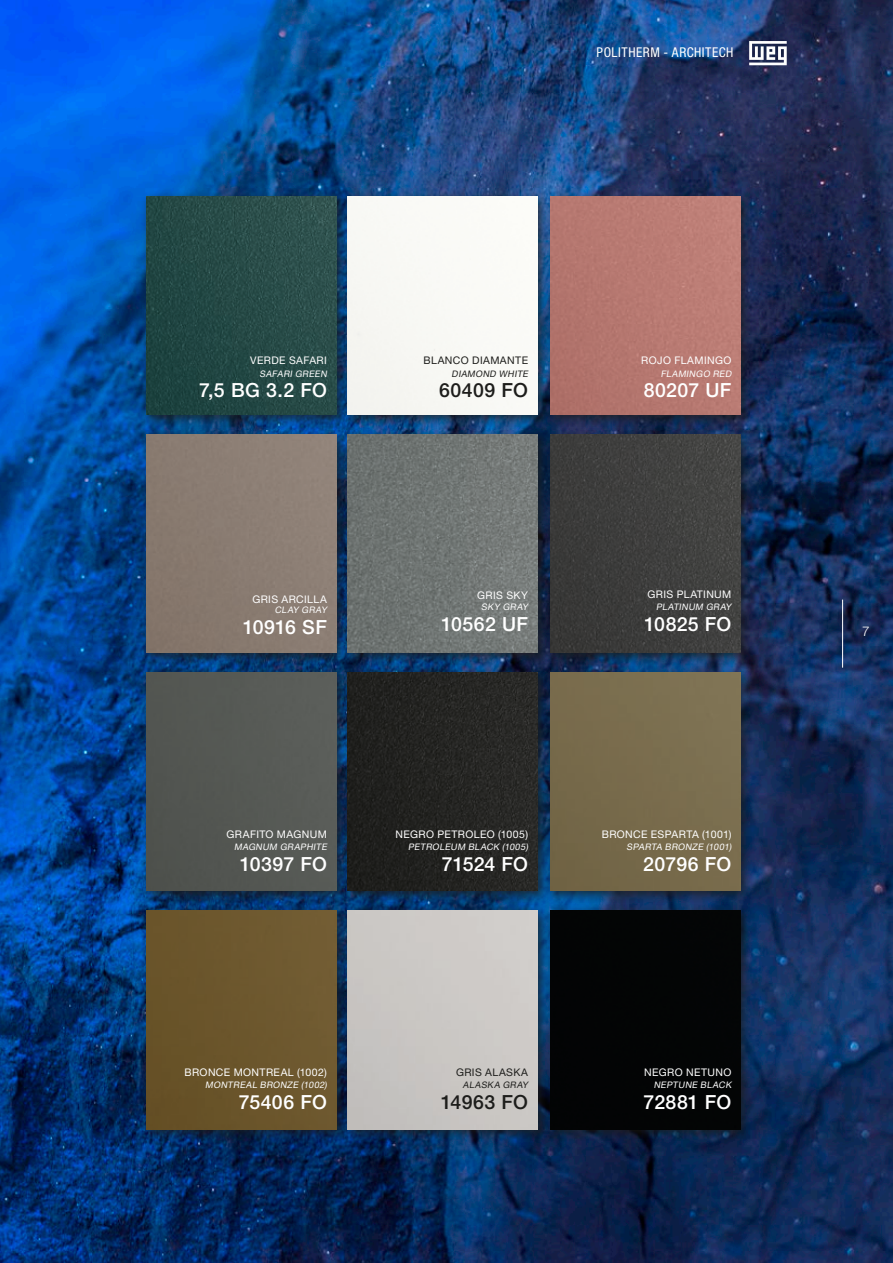
<style>
.page{position:relative;width:893px;height:1263px;background:#fff}
.page>*{position:absolute;margin:0;border:0;box-sizing:border-box;transform-origin:0 0}
.t1{font:500 19.5px "Helvetica Neue LT Pro";letter-spacing:.01em;color:#fff}
.t2{font:500 19.5px "Helvetica Neue LT Pro";letter-spacing:.025em;color:#1d1d1b}
.t3{font:condensed 13.5px "Helvetica Neue LT Pro";letter-spacing:.035em;color:#fff}
.t4{font:300 13.5px "Helvetica Neue LT Pro";color:#fff}
.t5{font:10.5px "Helvetica Neue LT Pro";letter-spacing:.035em;color:#fff}
.t6{font:10.5px "Helvetica Neue LT Pro";letter-spacing:.04em;color:#1d1d1b}
.t7{font:italic 9px "Helvetica Neue LT Pro";color:#fff}
.t8{font:italic 9px "Helvetica Neue LT Pro";color:#1d1d1b}
</style>
<div class="page">
<img style="left:0;top:0;width:893px;height:1263px">
<svg style="left:749px;top:41px;width:38px;height:24px"></svg>
<div style="left:342px;top:190px;width:208px;height:237px;background:#1d1d1b;opacity:.75"></div>
<div style="left:349px;top:196px;width:189px;height:219px;background:#f9f9f5"></div>
<div style="left:342px;top:428px;width:208px;height:237px;background:#1d1d1b;opacity:.75"></div>
<img style="left:349px;top:434px;width:189px;height:219px">
<div style="left:342px;top:666px;width:208px;height:237px;background:#1d1d1b;opacity:.75"></div>
<img style="left:349px;top:672px;width:189px;height:219px">
<div style="left:342px;top:904px;width:208px;height:237px;background:#1d1d1b;opacity:.75"></div>
<div style="left:349px;top:910px;width:189px;height:219px;background:#cac7c4"></div>
<div style="left:545px;top:190px;width:208px;height:237px;background:#1d1d1b;opacity:.75"></div>
<img style="left:551px;top:196px;width:189px;height:219px">
<div style="left:545px;top:428px;width:208px;height:237px;background:#1d1d1b;opacity:.75"></div>
<img style="left:551px;top:434px;width:189px;height:219px">
<div style="left:545px;top:666px;width:208px;height:237px;background:#1d1d1b;opacity:.75"></div>
<div style="left:551px;top:672px;width:189px;height:219px;background:#796c4d"></div>
<div style="left:545px;top:904px;width:208px;height:237px;background:#1d1d1b;opacity:.75"></div>
<div style="left:551px;top:910px;width:189px;height:219px;background:#030505"></div>
<div style="left:141px;top:428px;width:208px;height:237px;background:#1d1d1b;opacity:.75"></div>
<div style="left:147px;top:434px;width:189px;height:219px;background:#8a7c72"></div>
<div style="left:141px;top:666px;width:208px;height:237px;background:#1d1d1b;opacity:.75"></div>
<div style="left:147px;top:672px;width:189px;height:219px;background:#555854"></div>
<div style="left:141px;top:904px;width:208px;height:237px;background:#1d1d1b;opacity:.75"></div>
<div style="left:147px;top:910px;width:189px;height:219px;background:#6c562d"></div>
<div style="left:141px;top:190px;width:208px;height:237px;background:#1d1d1b;opacity:.75"></div>
<img style="left:147px;top:196px;width:189px;height:219px">
<hr style="left:842px;top:600px;width:1px;height:68px;background:#fff">
<p class="t3" style="left:568px;top:45px;width:167px">POLITHERM - Linha Arquitetura</p>
<p class="t3" style="left:597px;top:45px;width:138px">POLITHERM - ARCHITECH</p>
<p class="t5" style="left:250px;top:354px;width:78px">VERDE SAFARI</p>
<p class="t7" style="left:259px;top:368px;width:71px">SAFARI GREEN</p>
<h1 class="t1" style="left:199px;top:379px;width:129px">7,5 BG 3.2 FO</h1>
<p class="t5" style="left:252px;top:592px;width:76px">GRIS ARCILLA</p>
<p class="t7" style="left:275px;top:605px;width:55px">CLAY GRAY</p>
<h1 class="t1" style="left:243px;top:615px;width:86px">10916 SF</h1>
<p class="t6" style="left:423px;top:354px;width:106px">BLANCO DIAMANTE</p>
<p class="t8" style="left:452px;top:368px;width:80px">DIAMOND WHITE</p>
<h1 class="t2" style="left:439px;top:379px;width:90px">60409 FO</h1>
<p class="t5" style="left:477px;top:589px;width:52px">GRIS SKY</p>
<p class="t7" style="left:481px;top:601px;width:50px">SKY GRAY</p>
<h1 class="t1" style="left:441px;top:612px;width:88px">10562 UF</h1>
<p class="t5" style="left:641px;top:354px;width:92px">ROJO FLAMINGO</p>
<p class="t7" style="left:661px;top:368px;width:74px">FLAMINGO RED</p>
<h1 class="t1" style="left:644px;top:379px;width:89px">80207 UF</h1>
<p class="t5" style="left:648px;top:587px;width:85px">GRIS PLATINUM</p>
<p class="t7" style="left:656px;top:601px;width:79px">PLATINUM GRAY</p>
<h1 class="t1" style="left:644px;top:612px;width:89px">10825 FO</h1>
<p class="t5" style="left:227px;top:827px;width:102px">GRAFITO MAGNUM</p>
<p class="t7" style="left:234px;top:841px;width:96px">MAGNUM GRAPHITE</p>
<h1 class="t1" style="left:240px;top:852px;width:89px">10397 FO</h1>
<p class="t5" style="left:395px;top:827px;width:134px">NEGRO PETROLEO (1005)</p>
<p class="t7" style="left:408px;top:841px;width:122px">PETROLEUM BLACK (1005)</p>
<h1 class="t1" style="left:442px;top:852px;width:88px">71524 FO</h1>
<p class="t5" style="left:602px;top:827px;width:131px">BRONCE ESPARTA (1001)</p>
<p class="t7" style="left:626px;top:841px;width:106px">SPARTA BRONZE (1001)</p>
<h1 class="t1" style="left:643px;top:852px;width:90px">20796 FO</h1>
<p class="t5" style="left:185px;top:1065px;width:144px">BRONCE MONTREAL (1002)</p>
<p class="t7" style="left:205px;top:1079px;width:123px">MONTREAL BRONZE (1002)</p>
<h1 class="t1" style="left:239px;top:1090px;width:90px">75406 FO</h1>
<p class="t6" style="left:456px;top:1065px;width:74px">GRIS ALASKA</p>
<p class="t8" style="left:463px;top:1079px;width:68px">ALASKA GRAY</p>
<h1 class="t2" style="left:441px;top:1090px;width:89px">14963 FO</h1>
<p class="t5" style="left:644px;top:1065px;width:89px">NEGRO NETUNO</p>
<p class="t7" style="left:654px;top:1079px;width:81px">NEPTUNE BLACK</p>
<h1 class="t1" style="left:644px;top:1090px;width:89px">72881 FO</h1>
<p class="t4" style="left:862px;top:623px;width:9px">7</p>
</div>
